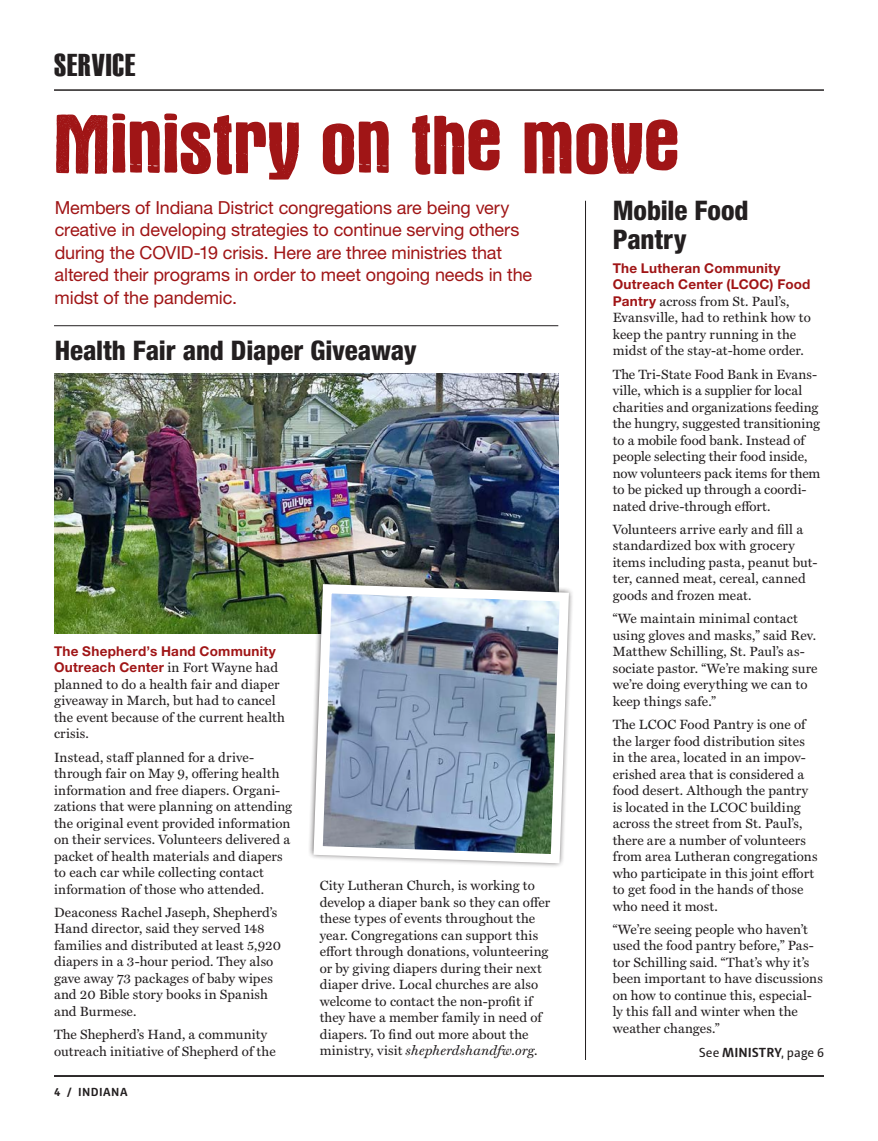
<style>
.page{position:relative;width:878px;height:1141px;background:#fff}
.page>*{position:absolute;margin:0;border:0;box-sizing:border-box;transform-origin:0 0}
.Paragraph_Style_1{font:87px "Victor";letter-spacing:-.01em;color:#a01516}
.Interior_Header_Bar{font:31.5px "Haettenschweiler";letter-spacing:.03em;color:#231f20}
.Paragraph_Style_1-2{font:800 condensed 27px/28.5px "Helvetica Neue LT Std";letter-spacing:-.005em;color:#231f20}
.Paragraph_Style_1-3{font:18px/22.5px "Helvetica Neue LT Std";letter-spacing:-.01em;color:#a01516}
.Paragraph_Style_1-4{font:13.5px/16.5px "Miller Text";letter-spacing:.01em;color:#231f20}
.Paragraph_Style_1-5{font:13.5px "Haptic";letter-spacing:.005em;color:#231f20}
.Footer_Left{font:700 12px "Haptic";letter-spacing:.04em;color:#231f20}
.s1{font-family:"Helvetica Neue LT Std";font-weight:700;color:#a01516}
.s2{font-style:italic}
.s3{font-weight:700}
</style>
<div class="page">
<hr style="left:54px;top:89px;width:770px;height:2px;background:#231f20">
<hr style="left:54px;top:1075px;width:770px;height:2px;background:#231f20">
<img style="left:55px;top:374px;width:503px;height:259px">
<hr style="left:54px;top:325px;width:504px;height:1px;background:#231f20">
<hr style="left:585px;top:201px;width:1px;height:859px;background:#231f20">
<svg style="left:307px;top:578px;width:252px;height:56px"></svg>
<img style="left:309px;top:579px;width:263px;height:288px">
<p class="Interior_Header_Bar" style="left:54px;top:47px;width:83px">SERVICE</p>
<p class="Paragraph_Style_1" style="left:54px;top:101px;width:628px">Ministry on the move</p>
<p class="Paragraph_Style_1-3" style="left:55px;top:196px;width:479px">Members of Indiana District congregations are being very creative in developing strategies to continue serving others during the COVID-19 crisis. Here are three ministries that altered their programs in order to meet ongoing needs in the midst of the pandemic.</p>
<p class="Paragraph_Style_1-2" style="left:612px;top:196px;width:137px">Mobile Food<br>Pantry</p>
<p class="Paragraph_Style_1-4" style="left:612px;top:260px;width:200px"><span class="s1">The Lutheran Community<br>Outreach Center (LCOC) Food<br>Pantry</span> across from St. Paul’s,<br>Evansville, had to rethink how to keep the pantry running in the midst of the stay-at-home order.</p>
<p class="Paragraph_Style_1-4" style="left:612px;top:366px;width:209px">The Tri-State Food Bank in Evans&shy;ville, which is a supplier for local charities and organizations feeding the hungry, suggested transitioning to a mobile food bank. Instead of people selecting their food inside, now volunteers pack items for them to be picked up through a coordi&shy;nated drive-through effort.</p>
<p class="Paragraph_Style_1-4" style="left:612px;top:521px;width:206px">Volunteers arrive early and fill a standardized box with grocery items including pasta, peanut but&shy;ter, canned meat, cereal, canned goods and frozen meat.</p>
<p class="Paragraph_Style_1-4" style="left:612px;top:611px;width:206px">“We maintain minimal contact using gloves and masks,” said Rev.<br>Matthew Schilling, St. Paul’s as&shy;sociate pastor. “We’re making sure we’re doing everything we can to keep things safe.”</p>
<p class="Paragraph_Style_1-4" style="left:612px;top:716px;width:206px">The LCOC Food Pantry is one of the larger food distribution sites in the area, located in an impov&shy;erished area that is considered a food desert. Although the pantry is located in the LCOC building across the street from St. Paul’s, there are a number of volunteers from area Lutheran congregations who participate in this joint effort to get food in the hands of those who need it most.</p>
<p class="Paragraph_Style_1-4" style="left:612px;top:921px;width:212px">“We’re seeing people who haven’t used the food pantry before,” Pas&shy;tor Schilling said. “That’s why it’s been important to have discussions on how to continue this, especial&shy;ly this fall and winter when the weather changes.”</p>
<p class="Paragraph_Style_1-2" style="left:55px;top:336px;width:363px">Health Fair and Diaper Giveaway</p>
<p class="Paragraph_Style_1-4" style="left:54px;top:643px;width:232px"><span class="s1">The Shepherd’s Hand Community<br>Outreach Center</span> in Fort Wayne had planned to do a health fair and diaper giveaway in March, but had to cancel the event because of the current health crisis.</p>
<p class="Paragraph_Style_1-4" style="left:54px;top:749px;width:240px">Instead, staff planned for a drive&shy;through fair on May 9, offering health information and free diapers. Organi&shy;zations that were planning on attending the original event provided information on their services. Volunteers delivered a packet of health materials and diapers to each car while collecting contact information of those who attended.</p>
<p class="Paragraph_Style_1-4" style="left:54px;top:904px;width:229px">Deaconess Rachel Jaseph, Shepherd’s Hand director, said they served 148 families and distributed at least 5,920 diapers in a 3-hour period. They also gave away 73 packages of baby wipes and 20 Bible story books in Spanish and Burmese.</p>
<p class="Paragraph_Style_1-4" style="left:54px;top:1026px;width:223px">The Shepherd’s Hand, a community outreach initiative of Shepherd of the</p>
<p class="Paragraph_Style_1-4" style="left:320px;top:878px;width:232px">City Lutheran Church, is working to develop a diaper bank so they can offer these types of events throughout the year. Congregations can support this effort through donations, volunteering or by giving diapers during their next diaper drive. Local churches are also welcome to contact the non-profit if they have a member family in need of diapers. To find out more about the ministry, visit <span class="s2">shepherdshandfw.org</span>.</p>
<p class="Paragraph_Style_1-5" style="left:698px;top:1044px;width:127px">See <span class="s3">MINISTRY</span>, page 6</p>
<p class="Footer_Left" style="left:54px;top:1084px;width:75px">4 / INDIANA</p>
</div>
